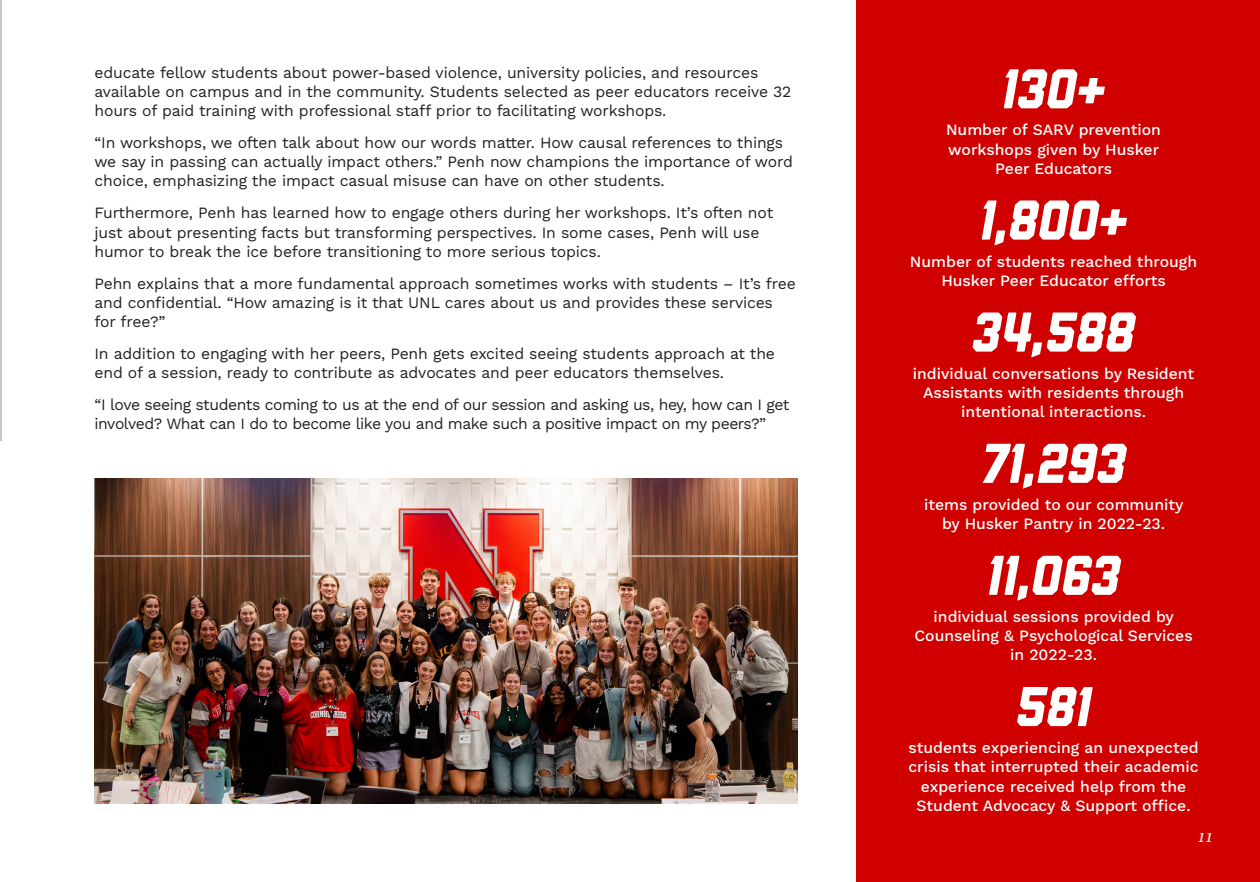
<style>
.page{position:relative;width:1260px;height:882px;background:#fff}
.page>*{position:absolute;margin:0;border:0;box-sizing:border-box;transform-origin:0 0}
.Sidebar_Stat{font:italic 800 56px "Liberator";color:#fff}
.Sidebar_Text{font:italic 800 56px "Liberator";color:#fff}
.Paragraph{font:15.75px/19.2px "Work Sans";letter-spacing:-.01em;color:#231f20}
.Sidebar_Stat-2{font:500 15.75px/19.2px "Work Sans";color:#fff;text-align:center}
.Sidebar_Text-2{font:500 15.75px/19.2px "Work Sans";color:#fff;text-align:center}
.Paragraph-2{font:15.75px/19.2px "Work Sans";letter-spacing:-.03em;color:#231f20}
.t1{font:italic 600 14px "Source Serif 4";color:#fff}
</style>
<div class="page">
<div style="left:856px;top:0;width:404px;height:882px;background:#d00000"></div>
<hr style="left:0;top:0;width:1px;height:441px;background:#c7c8ca">
<img style="left:95px;top:478px;width:703px;height:325px">
<p class="Paragraph" style="left:94px;top:62px;width:698px">educate fellow students about power-based violence, university policies, and resources available on campus and in the community. Students selected as peer educators receive 32 hours of paid training with professional staff prior to facilitating workshops.</p>
<p class="Paragraph" style="left:94px;top:132px;width:700px">“In workshops, we often talk about how our words matter. How causal references to things we say in passing can actually impact others.” Penh now champions the importance of word choice, emphasizing the impact casual misuse can have on other students.</p>
<p class="Paragraph" style="left:94px;top:203px;width:680px">Furthermore, Penh has learned how to engage others during her workshops. It’s often not just about presenting facts but transforming perspectives. In some cases, Penh will use humor to break the ice before transitioning to more serious topics.</p>
<p class="Paragraph" style="left:94px;top:273px;width:703px">Pehn explains that a more fundamental approach sometimes works with students – It’s free and confidential. “How amazing is it that UNL cares about us and provides these services for free?”</p>
<p class="Paragraph" style="left:94px;top:343px;width:682px">In addition to engaging with her peers, Penh gets excited seeing students approach at the end of a session, ready to contribute as advocates and peer educators themselves.</p>
<p class="Paragraph-2" style="left:94px;top:395px;width:697px">“I love seeing students coming to us at the end of our session and asking us, hey, how can I get involved? What can I do to become like you and make such a positive impact on my peers?”</p>
<p class="Sidebar_Stat" style="left:1002px;top:59px;width:105px">130+</p>
<p class="Sidebar_Text-2" style="left:946px;top:120px;width:216px">Number of SARV prevention workshops given by Husker<br>Peer Educators</p>
<p class="Sidebar_Stat" style="left:980px;top:190px;width:149px">1,800+</p>
<p class="Sidebar_Text-2" style="left:910px;top:251px;width:289px">Number of students reached through<br>Husker Peer Educator efforts</p>
<p class="Sidebar_Text" style="left:972px;top:302px;width:164px">34,588</p>
<p class="Sidebar_Text-2" style="left:913px;top:363px;width:283px">individual conversations by Resident<br>Assistants with residents through intentional interactions.</p>
<p class="Sidebar_Stat" style="left:981px;top:433px;width:146px">71,293</p>
<p class="Sidebar_Stat-2" style="left:924px;top:494px;width:261px">items provided to our community by Husker Pantry in 2022-23.</p>
<p class="Sidebar_Stat" style="left:987px;top:545px;width:135px">11,063</p>
<p class="Sidebar_Stat-2" style="left:915px;top:606px;width:280px">individual sessions provided by<br>Counseling &amp; Psychological Services in 2022-23.</p>
<p class="Sidebar_Stat" style="left:1016px;top:676px;width:77px">581</p>
<p class="Sidebar_Stat-2" style="left:908px;top:738px;width:292px">students experiencing an unexpected crisis that interrupted their academic experience received help from the Student Advocacy &amp; Support office.</p>
<p class="t1" style="left:1198px;top:828px;width:16px">11</p>
</div>
